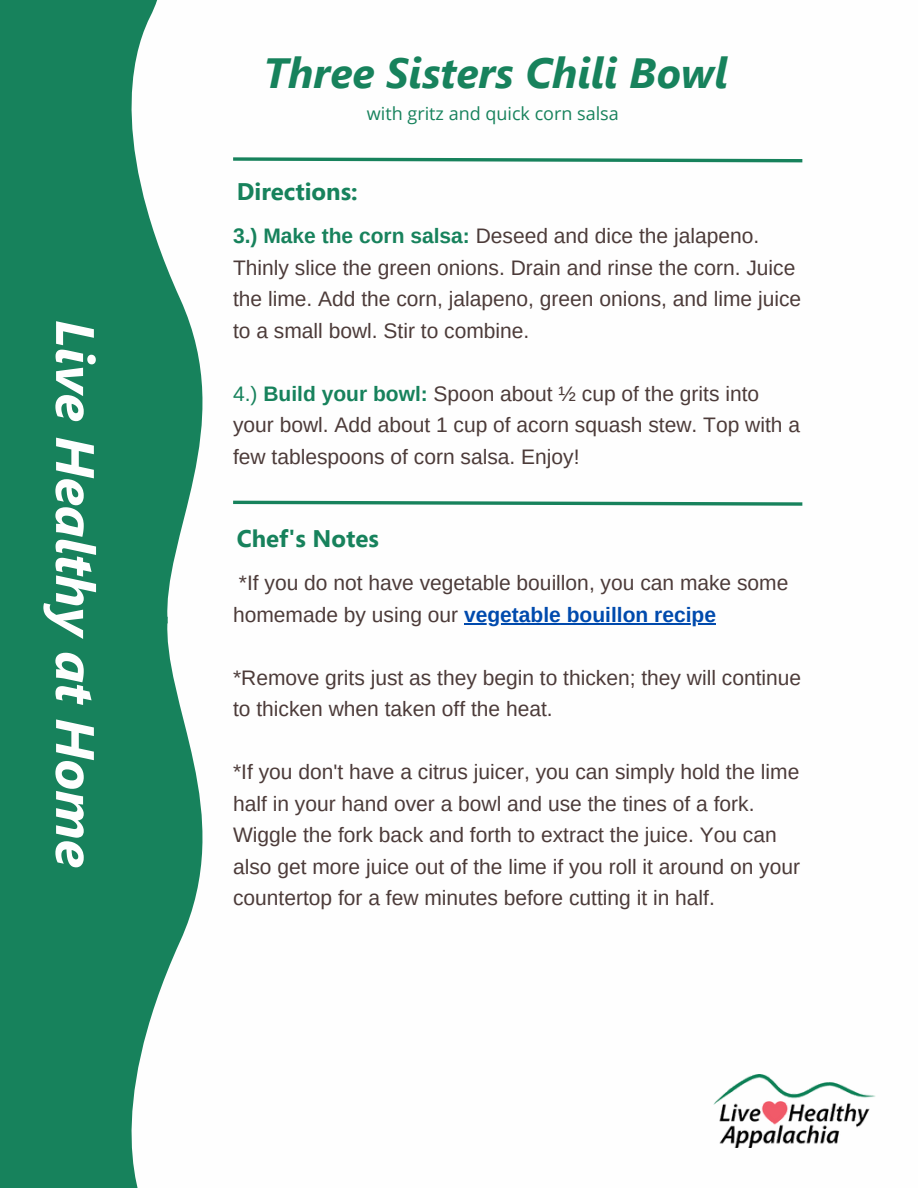
<style>
.page{position:relative;width:918px;height:1188px;background:#fff}
.page>*{position:absolute;margin:0;border:0;box-sizing:border-box;transform-origin:0 0}
.t1{font:italic 700 54px "Segoe UI";color:#fefefe}
.t2{font:italic 700 42.3px "Segoe UI";color:#17825c}
.t3{font:700 24px "Segoe UI";color:#17825c}
.t4{font:21px/31.5px "Arimo";color:#4c3b39}
.t5{font:18px "Open Sans";color:#17825c}
.s1{font-weight:700;color:#17825c}
.s2{color:#17825c}
.s3{font-weight:700;color:#004aad}
</style>
<div class="page">
<svg style="left:0;top:623px;width:203px;height:565px;background:#399474"></svg>
<svg style="left:0;top:0;width:203px;height:623px;fill:#17825c"></svg>
<img style="left:713px;top:1074px;width:162px;height:74px">
<hr style="left:464px;top:623px;width:252px;height:1px;background:#004aad">
<svg style="left:233px;top:157px;width:570px;height:6px"></svg>
<svg style="left:233px;top:500px;width:570px;height:6px"></svg>
<h1 class="t1" style="left:114px;top:320px;width:549px;rotate:90deg">Live Healthy at Home</h1>
<h2 class="t2" style="left:264px;top:42px;width:466px">Three Sisters Chili Bowl</h2>
<p class="t5" style="left:367px;top:101px;width:253px">with gritz and quick corn salsa</p>
<p class="t3" style="left:237px;top:174px;width:122px">Directions:</p>
<p class="t4" style="left:233px;top:220px;width:570px"><span class="s1">3.) Make the corn salsa:</span> Deseed and dice the jalapeno.<br>Thinly slice the green onions. Drain and rinse the corn. Juice the lime. Add the corn, jalapeno, green onions, and lime juice to a small bowl. Stir to combine.</p>
<p class="t4" style="left:233px;top:378px;width:569px"><span class="s2">4.)</span> <span class="s1">Build your bowl:</span> Spoon about ½ cup of the grits into your bowl. Add about 1 cup of acorn squash stew. Top with a few tablespoons of corn salsa. Enjoy!</p>
<p class="t3" style="left:237px;top:521px;width:144px">Chef's Notes</p>
<p class="t4" style="left:233px;top:567px;width:557px">*If you do not have vegetable bouillon, you can make some homemade by using our <span class="s3">vegetable bouillon recipe</span></p>
<p class="t4" style="left:233px;top:662px;width:570px">*Remove grits just as they begin to thicken; they will continue to thicken when taken off the heat.</p>
<p class="t4" style="left:233px;top:756px;width:568px">*If you don't have a citrus juicer, you can simply hold the lime half in your hand over a bowl and use the tines of a fork.<br>Wiggle the fork back and forth to extract the juice. You can also get more juice out of the lime if you roll it around on your countertop for a few minutes before cutting it in half.</p>
</div>
